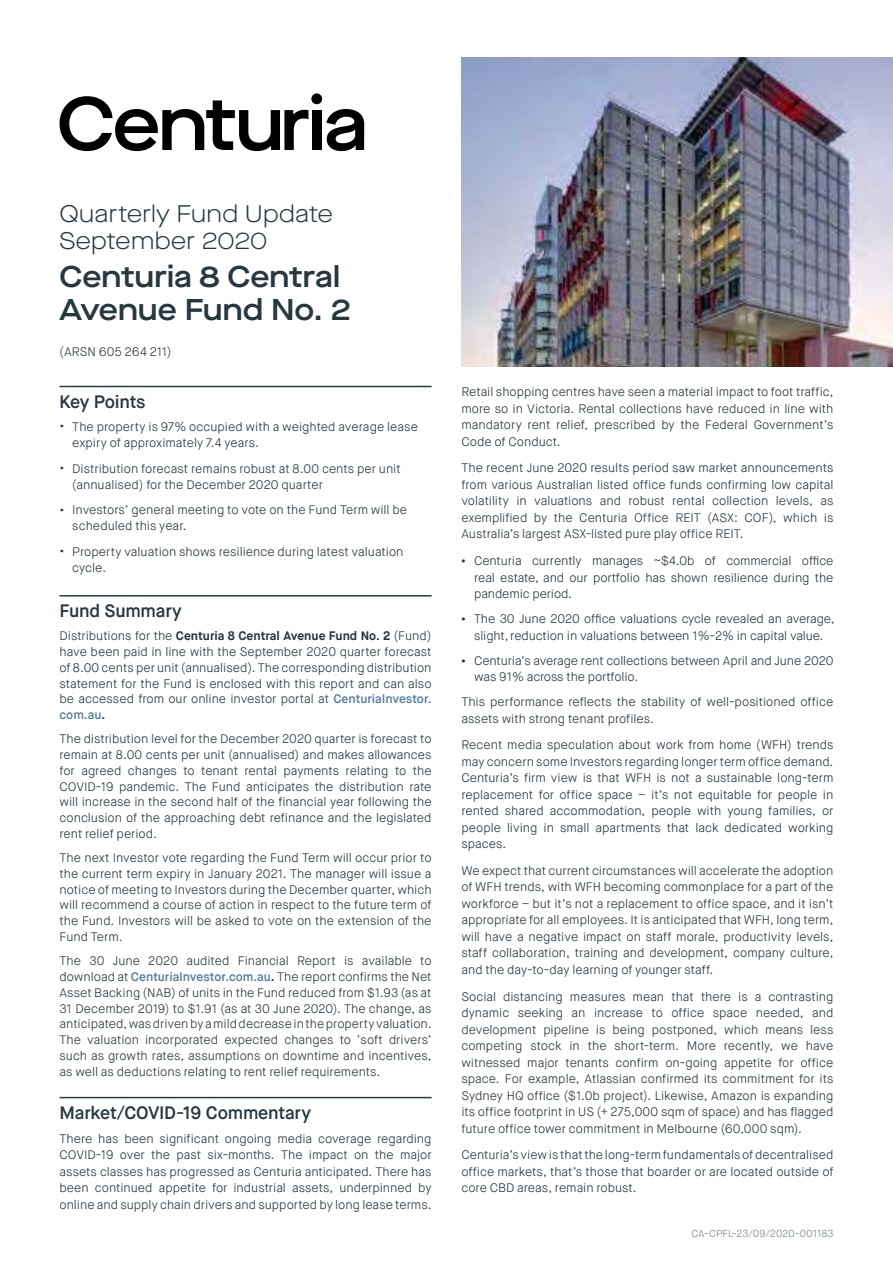
<style>
.page{position:relative;width:893px;height:1263px;background:#fff}
.page>*{position:absolute;margin:0;border:0;box-sizing:border-box;transform-origin:0 0}
.t1{font:600 30px/33px "Maison Neue Extended";color:#273841}
.t2{font:300 24px/27px "Maison Neue Extended";color:#273841}
.t3{font:600 18px "Maison Neue";letter-spacing:-.015em;color:#273841}
.t4{font:300 12.3px/16.5px "Maison Neue";letter-spacing:-.005em;color:#273841;text-align:justify}
.t5{font:300 10.2px "Maison Neue";letter-spacing:.01em;color:#73848f}
.s1{font-weight:700;font-size:16.5px}
.s2{font-weight:700}
.s3{font-weight:600;color:#547da1}
</style>
<div class="page">
<hr style="left:60px;top:386px;width:372px;height:1px;background:#273841">
<hr style="left:60px;top:595px;width:372px;height:1px;background:#273841">
<hr style="left:60px;top:1097px;width:372px;height:1px;background:#273841">
<div style="left:312px;top:110px;width:10px;height:40px;background:#000"></div>
<svg style="left:326px;top:109px;width:38px;height:42px"></svg>
<div style="left:311px;top:93px;width:11px;height:11px;background:#000;border-radius:50%"></div>
<svg style="left:60px;top:96px;width:248px;height:55px"></svg>
<img style="left:461px;top:57px;width:432px;height:310px">
<h2 class="t2" style="left:60px;top:203px;width:275px">Quarterly Fund Update<br>September 2020</h2>
<h1 class="t1" style="left:60px;top:260px;width:293px">Centuria 8 Central<br>Avenue Fund No. 2</h1>
<p class="t4" style="left:60px;top:344px;width:114px">(ARSN 605 264 211)</p>
<h3 class="t3" style="left:60px;top:393px;width:88px">Key Points</h3>
<p class="t4" style="left:72px;top:420px;width:347px;line-height:15.8px;text-indent:-13px"><span class="s1">·</span> The property is 97% occupied with a weighted average lease expiry of approximately 7.4 years.</p>
<p class="t4" style="left:72px;top:461px;width:330px;line-height:15.8px;text-indent:-13px"><span class="s1">·</span> Distribution forecast remains robust at 8.00 cents per unit (annualised) for the December 2020 quarter</p>
<p class="t4" style="left:72px;top:503px;width:336px;line-height:15.8px;text-indent:-13px"><span class="s1">·</span> Investors’ general meeting to vote on the Fund Term will be scheduled this year.</p>
<p class="t4" style="left:72px;top:545px;width:333px;line-height:15.8px;text-indent:-13px"><span class="s1">·</span> Property valuation shows resilience during latest valuation cycle.</p>
<h3 class="t3" style="left:60px;top:603px;width:124px">Fund Summary</h3>
<p class="t4" style="left:60px;top:629px;width:374px;line-height:15.8px">Distributions for the <span class="s2">Centuria 8 Central Avenue Fund No. 2</span> (Fund) have been paid in line with the September 2020 quarter forecast of 8.00 cents per unit (annualised). The corresponding distribution statement for the Fund is enclosed with this report and can also be accessed from our online investor portal at <span class="s3">CenturiaInvestor. com.au</span><span class="s2">.</span></p>
<p class="t4" style="left:60px;top:732px;width:374px;line-height:15.8px">The distribution level for the December 2020 quarter is forecast to remain at 8.00 cents per unit (annualised) and makes allowances for agreed changes to tenant rental payments relating to the COVID-19 pandemic. The Fund anticipates the distribution rate will increase in the second half of the financial year following the conclusion of the approaching debt refinance and the legislated rent relief period.</p>
<p class="t4" style="left:60px;top:851px;width:374px;line-height:15.8px">The next Investor vote regarding the Fund Term will occur prior to the current term expiry in January 2021. The manager will issue a notice of meeting to Investors during the December quarter, which will recommend a course of action in respect to the future term of the Fund. Investors will be asked to vote on the extension of the Fund Term.</p>
<p class="t4" style="left:60px;top:954px;width:374px;line-height:15.8px">The 30 June 2020 audited Financial Report is available to download at <span class="s3">CenturiaInvestor.com.au</span><span class="s2">.</span> The report confirms the Net Asset Backing (NAB) of units in the Fund reduced from $1.93 (as at 31 December 2019) to $1.91 (as at 30 June 2020). The change, as anticipated, was driven by a mild decrease in the property valuation.<br>The valuation incorporated expected changes to ‘soft drivers’ such as growth rates, assumptions on downtime and incentives, as well as deductions relating to rent relief requirements.</p>
<h3 class="t3" style="left:60px;top:1104px;width:253px">Market/COVID-19 Commentary</h3>
<p class="t4" style="left:60px;top:1131px;width:374px">There has been significant ongoing media coverage regarding COVID-19 over the past six-months. The impact on the major assets classes has progressed as Centuria anticipated. There has been continued appetite for industrial assets, underpinned by online and supply chain drivers and supported by long lease terms.</p>
<p class="t4" style="left:461px;top:384px;width:374px">Retail shopping centres have seen a material impact to foot traffic, more so in Victoria. Rental collections have reduced in line with mandatory rent relief, prescribed by the Federal Government’s Code of Conduct.</p>
<p class="t4" style="left:461px;top:461px;width:374px">The recent June 2020 results period saw market announcements from various Australian listed office funds confirming low capital volatility in valuations and robust rental collection levels, as exemplified by the Centuria Office REIT (ASX: COF), which is Australia’s largest ASX-listed pure play office REIT.</p>
<p class="t4" style="left:474px;top:553px;width:361px;text-indent:-13px"><span class="s2">•</span> Centuria currently manages ~$4.0b of commercial office real estate, and our portfolio has shown resilience during the pandemic period.</p>
<p class="t4" style="left:461px;top:611px;width:375px;text-align:center"><span class="s2">•</span> The 30 June 2020 office valuations cycle revealed an average, slight, reduction in valuations between 1%-2% in capital value.</p>
<p class="t4" style="left:474px;top:653px;width:361px;text-indent:-13px"><span class="s2">•</span> Centuria’s average rent collections between April and June 2020 was 91% across the portfolio.</p>
<p class="t4" style="left:461px;top:694px;width:374px">This performance reflects the stability of well-positioned office assets with strong tenant profiles.</p>
<p class="t4" style="left:461px;top:738px;width:374px">Recent media speculation about work from home (WFH) trends may concern some Investors regarding longer term office demand.<br>Centuria’s firm view is that WFH is not a sustainable long-term replacement for office space – it’s not equitable for people in rented shared accommodation, people with young families, or people living in small apartments that lack dedicated working spaces.</p>
<p class="t4" style="left:461px;top:863px;width:374px">We expect that current circumstances will accelerate the adoption of WFH trends, with WFH becoming commonplace for a part of the workforce – but it’s not a replacement to office space, and it isn’t appropriate for all employees. It is anticipated that WFH, long term, will have a negative impact on staff morale, productivity levels, staff collaboration, training and development, company culture, and the day-to-day learning of younger staff.</p>
<p class="t4" style="left:461px;top:989px;width:374px">Social distancing measures mean that there is a contrasting dynamic seeking an increase to office space needed, and development pipeline is being postponed, which means less competing stock in the short-term. More recently, we have witnessed major tenants confirm on-going appetite for office space. For example, Atlassian confirmed its commitment for its Sydney HQ office ($1.0b project). Likewise, Amazon is expanding its office footprint in US (+ 275,000 sqm of space) and has flagged future office tower commitment in Melbourne (60,000 sqm).</p>
<p class="t4" style="left:461px;top:1148px;width:374px">Centuria’s view is that the long-term fundamentals of decentralised office markets, that’s those that boarder or are located outside of core CBD areas, remain robust.</p>
<p class="t5" style="left:691px;top:1228px;width:144px">CA-CPFL-23/09/2020-001183</p>
</div>
